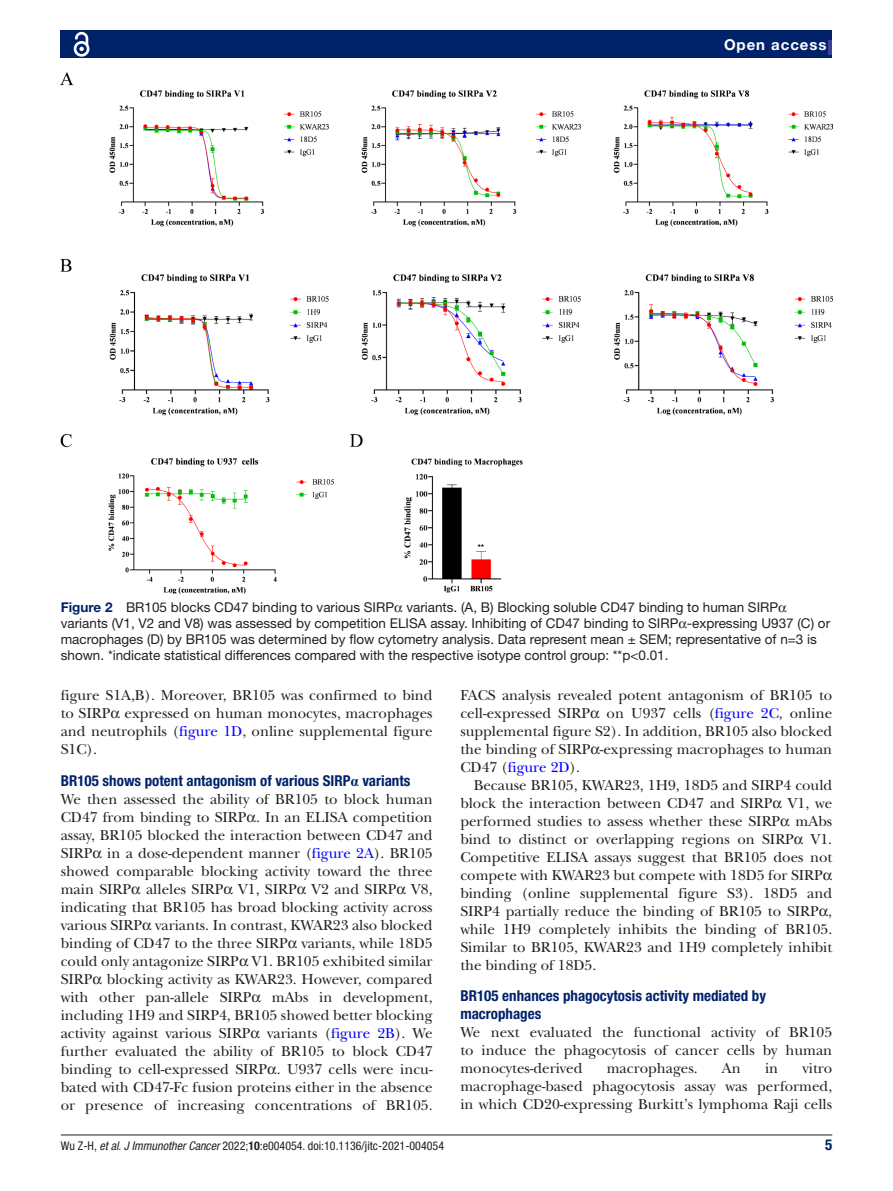
<style>
.page{position:relative;width:893px;height:1191px;background:#fff}
.page>*{position:absolute;margin:0;border:0;box-sizing:border-box;transform-origin:0 0}
.t1{font:15px/18px "New Baskerville";color:#231f20;text-align:justify}
.t2{font:700 condensed 15px/18px "Helvetica Neue LT Std";color:#00226b}
.t3{font:700 15px "Helvetica Neue LT Std";letter-spacing:.065em;color:#fff}
.t4{font:13.5px/16.2px "Helvetica Neue LT Std";color:#231f20}
.t5{font:condensed 12px "Helvetica Neue LT Std";color:#231f20}
.s1{font-weight:700;color:#00226b}
.s2{color:#00f}
.s3{font-family:"Times New Roman";font-stretch:normal}
.s4{font-style:italic}
.s5{font-weight:700}
</style>
<div class="page">
<hr style="left:61px;top:1134px;width:771px;height:1px;background:#231f20">
<div style="left:61px;top:31px;width:771px;height:27px;background:#00226b"></div>
<hr style="left:828px;top:40px;width:4px;height:15px;background:#414099">
<svg style="left:73px;top:31px;width:17px;height:26px"></svg>
<img style="left:61px;top:73px;width:771px;height:521px">
<p class="t3" style="left:724px;top:35px;width:104px">Open access</p>
<p class="t4" style="left:61px;top:598px;width:771px"><span class="s1">Figure 2</span> BR105 blocks CD47 binding to various SIRP variants. (A, B) Blocking soluble CD47 binding to human SIRP<br>variants (V1, V2 and V8) was assessed by competition ELISA assay. Inhibiting of CD47 binding to SIRP -expressing U937 (C) or macrophages (D) by BR105 was determined by flow cytometry analysis. Data represent mean ± SEM; representative of n=3 is shown. *indicate statistical differences compared with the respective isotype control group: **p&lt;0.01.</p>
<p class="t1" style="left:61px;top:686px;width:373px">figure S1A,B). Moreover, BR105 was confirmed to bind to SIRP expressed on human monocytes, macrophages and neutrophils (<span class="s2">figure 1D</span>, online supplemental figure S1C).</p>
<p class="t2" style="left:61px;top:771px;width:351px">BR105 shows potent antagonism of various SIRP<span class="s3">α</span> variants</p>
<p class="t1" style="left:61px;top:790px;width:373px">We then assessed the ability of BR105 to block human CD47 from binding to SIRP . In an ELISA competition assay, BR105 blocked the interaction between CD47 and SIRP in a dose-dependent manner (<span class="s2">figure 2A</span>). BR105 showed comparable blocking activity toward the three main SIRP alleles SIRP V1, SIRP V2 and SIRP V8, indicating that BR105 has broad blocking activity across various SIRP variants. In contrast, KWAR23 also blocked binding of CD47 to the three SIRP variants, while 18D5 could only antagonize SIRP V1. BR105 exhibited similar SIRP blocking activity as KWAR23. However, compared with other pan-allele SIRP</p>
<p class="t1" style="left:61px;top:988px;width:373px;text-indent:211px">mAbs in development, including 1H9 and SIRP4, BR105 showed better blocking activity against various SIRP variants (<span class="s2">figure 2B</span>). We further evaluated the ability of BR105 to block CD47 binding to cell-expressed SIRP . U937 cells were incu&shy;bated with CD47-Fc fusion proteins either in the absence or presence of increasing concentrations of BR105.</p>
<p class="t1" style="left:460px;top:686px;width:373px">FACS analysis revealed potent antagonism of BR105 to cell-expressed SIRP on U937 cells (<span class="s2">figure 2C</span>, online supplemental figure S2). In addition, BR105 also blocked the binding of SIRP -expressing macrophages to human CD47 (<span class="s2">figure 2D</span>).</p>
<p class="t1" style="left:460px;top:776px;width:373px;text-align:left;text-indent:13px">Because BR105, KWAR23, 1H9, 18D5 and SIRP4 could block the interaction between CD47 and SIRP V1, we performed studies to assess whether these SIRP mAbs bind to distinct or overlapping regions on SIRP V1.<br>Competitive ELISA assays suggest that BR105 does not compete with KWAR23 but compete with 18D5 for SIRP binding (online supplemental figure S3). 18D5 and SIRP4 partially reduce the binding of BR105 to SIRP , while 1H9 completely inhibits the binding of BR105.<br>Similar to BR105, KWAR23 and 1H9 completely inhibit the binding of 18D5.</p>
<p class="t2" style="left:460px;top:986px;width:307px">BR105 enhances phagocytosis activity mediated by macrophages</p>
<p class="t1" style="left:460px;top:1023px;width:373px">We next evaluated the functional activity of BR105 to induce the phagocytosis of cancer cells by human monocytes-derived</p>
<p class="t1" style="left:607px;top:1059px;width:92px">macrophages.</p>
<p class="t1" style="left:722px;top:1059px;width:20px">An</p>
<p class="t1" style="left:765px;top:1059px;width:15px">in</p>
<p class="t1" style="left:460px;top:1059px;width:373px;text-indent:342px">vitro macrophage-based phagocytosis assay was performed, in which CD20-expressing Burkitt’s lymphoma Raji cells</p>
<p class="t5" style="left:61px;top:1138px;width:385px">Wu Z-H, <span class="s4">et al</span>. <span class="s4">J Immunother Cancer</span> 2022;<span class="s5">10</span>:e004054. doi:10.1136/jitc-2021-004054</p>
<p class="t2" style="left:825px;top:1135px;width:9px">5</p>
</div>
